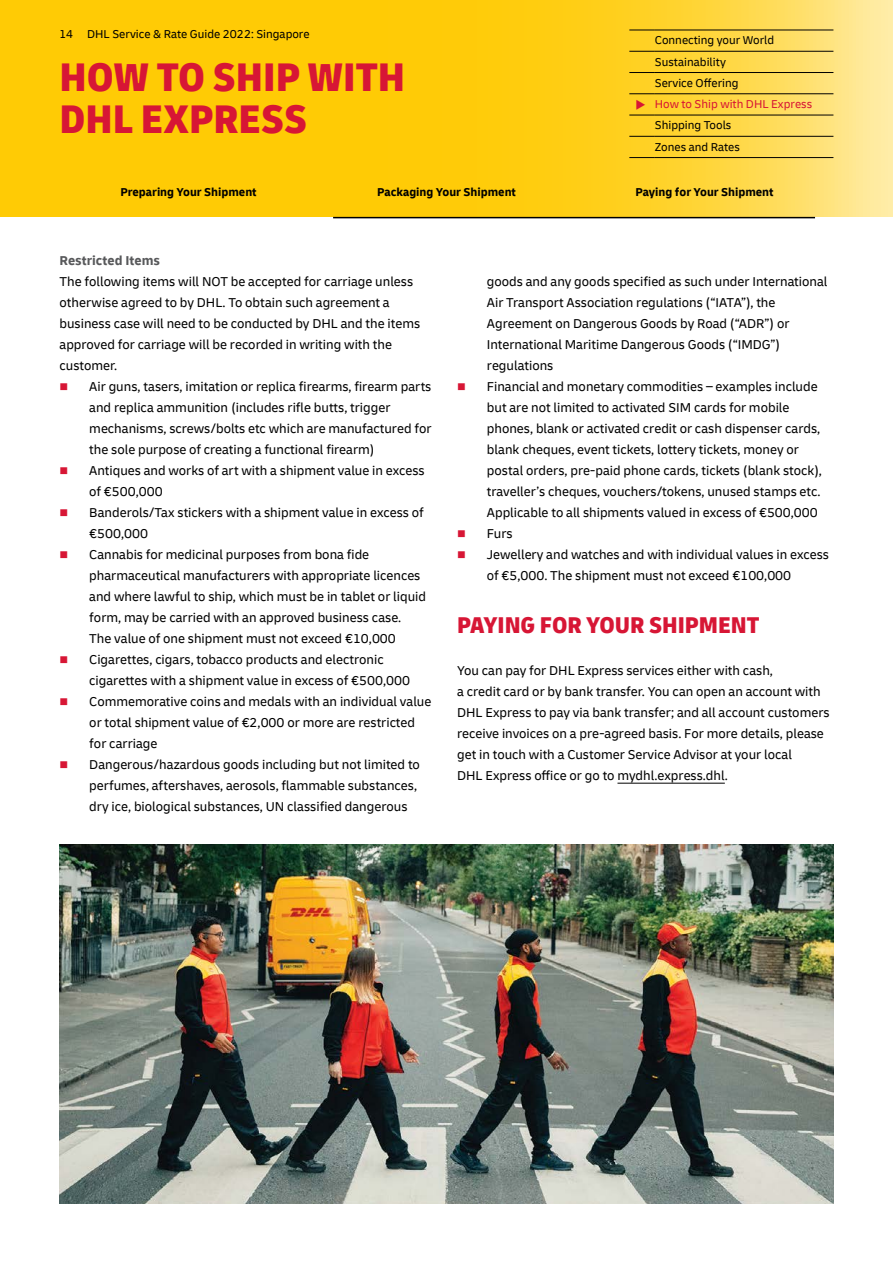
<style>
.page{position:relative;width:893px;height:1263px;background:#fff}
.page>*{position:absolute;margin:0;border:0;box-sizing:border-box;transform-origin:0 0}
.t1{font:900 condensed 42px/42px "Delivery";color:#d71635}
.t2{font:900 condensed 24px "Delivery";color:#d71635}
.t3{font:13.5px/21px "Delivery";color:#000}
.t4{font:700 13.5px "Delivery";color:#58595b}
.t5{font:12px/21.3px "Delivery";color:#000}
.t6{font:700 12px "Delivery";color:#000}
.s1{color:#d71635}
</style>
<div class="page">
<svg style="left:0;top:0;width:893px;height:217px"></svg>
<svg style="left:629px;top:30px;width:26px;height:1px"></svg>
<hr style="left:655px;top:30px;width:178px;height:1px;background:#000">
<svg style="left:629px;top:51px;width:26px;height:1px"></svg>
<hr style="left:655px;top:51px;width:178px;height:1px;background:#000">
<svg style="left:629px;top:72px;width:26px;height:1px"></svg>
<hr style="left:655px;top:72px;width:178px;height:1px;background:#000">
<svg style="left:629px;top:94px;width:26px;height:1px"></svg>
<hr style="left:655px;top:94px;width:178px;height:1px;background:#000">
<svg style="left:629px;top:115px;width:26px;height:1px"></svg>
<hr style="left:655px;top:115px;width:178px;height:1px;background:#000">
<svg style="left:629px;top:136px;width:26px;height:1px"></svg>
<hr style="left:655px;top:136px;width:178px;height:1px;background:#000">
<svg style="left:629px;top:157px;width:26px;height:1px"></svg>
<hr style="left:655px;top:157px;width:178px;height:1px;background:#000">
<hr style="left:617px;top:783px;width:108px;height:1px;background:#000">
<img style="left:60px;top:845px;width:773px;height:358px">
<hr style="left:333px;top:217px;width:482px;height:1px;background:#000">
<p class="t5" style="left:60px;top:24px;width:252px">14 DHL Service &amp; Rate Guide 2022: Singapore</p>
<h1 class="t1" style="left:60px;top:55px;width:347px">HOW TO SHIP WITH<br>DHL EXPRESS</h1>
<p class="t5" style="left:655px;top:30px;width:121px">Connecting your World<br>Sustainability<br>Service Offering</p>
<p class="t5" style="left:655px;top:93px;width:159px;text-indent:-20px"><span class="s1">◆ How to Ship with DHL Express<br></span>Shipping Tools<br>Zones and Rates</p>
<p class="t6" style="left:120px;top:184px;width:138px">Preparing Your Shipment</p>
<p class="t6" style="left:377px;top:184px;width:140px">Packaging Your Shipment</p>
<p class="t6" style="left:635px;top:184px;width:140px">Paying for Your Shipment</p>
<p class="t4" style="left:60px;top:252px;width:102px">Restricted Items</p>
<p class="t3" style="left:60px;top:270px;width:362px">The following items will NOT be accepted for carriage unless otherwise agreed to by DHL. To obtain such agreement a business case will need to be conducted by DHL and the items approved for carriage will be recorded in writing with the customer.</p>
<p class="t3" style="left:89px;top:375px;width:344px;text-indent:-30px"><span class="s1">■</span> Air guns, tasers, imitation or replica firearms, firearm parts and replica ammunition (includes rifle butts, trigger mechanisms, screws/bolts etc which are manufactured for the sole purpose of creating a functional firearm)</p>
<p class="t3" style="left:89px;top:459px;width:337px;text-indent:-30px"><span class="s1">■</span> Antiques and works of art with a shipment value in excess of €500,000</p>
<p class="t3" style="left:89px;top:501px;width:336px;text-indent:-30px"><span class="s1">■</span> Banderols/Tax stickers with a shipment value in excess of €500,000</p>
<p class="t3" style="left:89px;top:543px;width:338px;text-indent:-30px"><span class="s1">■</span> Cannabis for medicinal purposes from bona fide pharmaceutical manufacturers with appropriate licences and where lawful to ship, which must be in tablet or liquid form, may be carried with an approved business case.<br>The value of one shipment must not exceed €10,000</p>
<p class="t3" style="left:89px;top:648px;width:322px;text-indent:-30px"><span class="s1">■</span> Cigarettes, cigars, tobacco products and electronic cigarettes with a shipment value in excess of €500,000</p>
<p class="t3" style="left:89px;top:690px;width:344px;text-indent:-30px"><span class="s1">■</span> Commemorative coins and medals with an individual value or total shipment value of €2,000 or more are restricted for carriage</p>
<p class="t3" style="left:89px;top:753px;width:332px;text-indent:-30px"><span class="s1">■</span> Dangerous/hazardous goods including but not limited to perfumes, aftershaves, aerosols, flammable substances, dry ice, biological substances, UN classified dangerous</p>
<p class="t3" style="left:487px;top:270px;width:342px">goods and any goods specified as such under International Air Transport Association regulations (“IATA”), the Agreement on Dangerous Goods by Road (“ADR”) or International Maritime Dangerous Goods (“IMDG”) regulations</p>
<p class="t3" style="left:487px;top:375px;width:336px;text-indent:-30px"><span class="s1">■</span> Financial and monetary commodities – examples include but are not limited to activated SIM cards for mobile phones, blank or activated credit or cash dispenser cards, blank cheques, event tickets, lottery tickets, money or postal orders, pre-paid phone cards, tickets (blank stock), traveller’s cheques, vouchers/tokens, unused stamps etc.<br>Applicable to all shipments valued in excess of €500,000</p>
<p class="t3" style="left:457px;top:522px;width:57px"><span class="s1">■</span> Furs</p>
<p class="t3" style="left:457px;top:543px;width:373px;text-align:center"><span class="s1">■</span> Jewellery and watches and with individual values in excess of €5,000. The shipment must not exceed €100,000</p>
<h2 class="t2" style="left:457px;top:611px;width:304px">PAYING FOR YOUR SHIPMENT</h2>
<p class="t3" style="left:457px;top:660px;width:374px">You can pay for DHL Express services either with cash,<br>a credit card or by bank transfer. You can open an account with DHL Express to pay via bank transfer; and all account customers receive invoices on a pre-agreed basis. For more details, please get in touch with a Customer Service Advisor at your local<br>DHL Express office or go to mydhl.express.dhl.</p>
</div>
